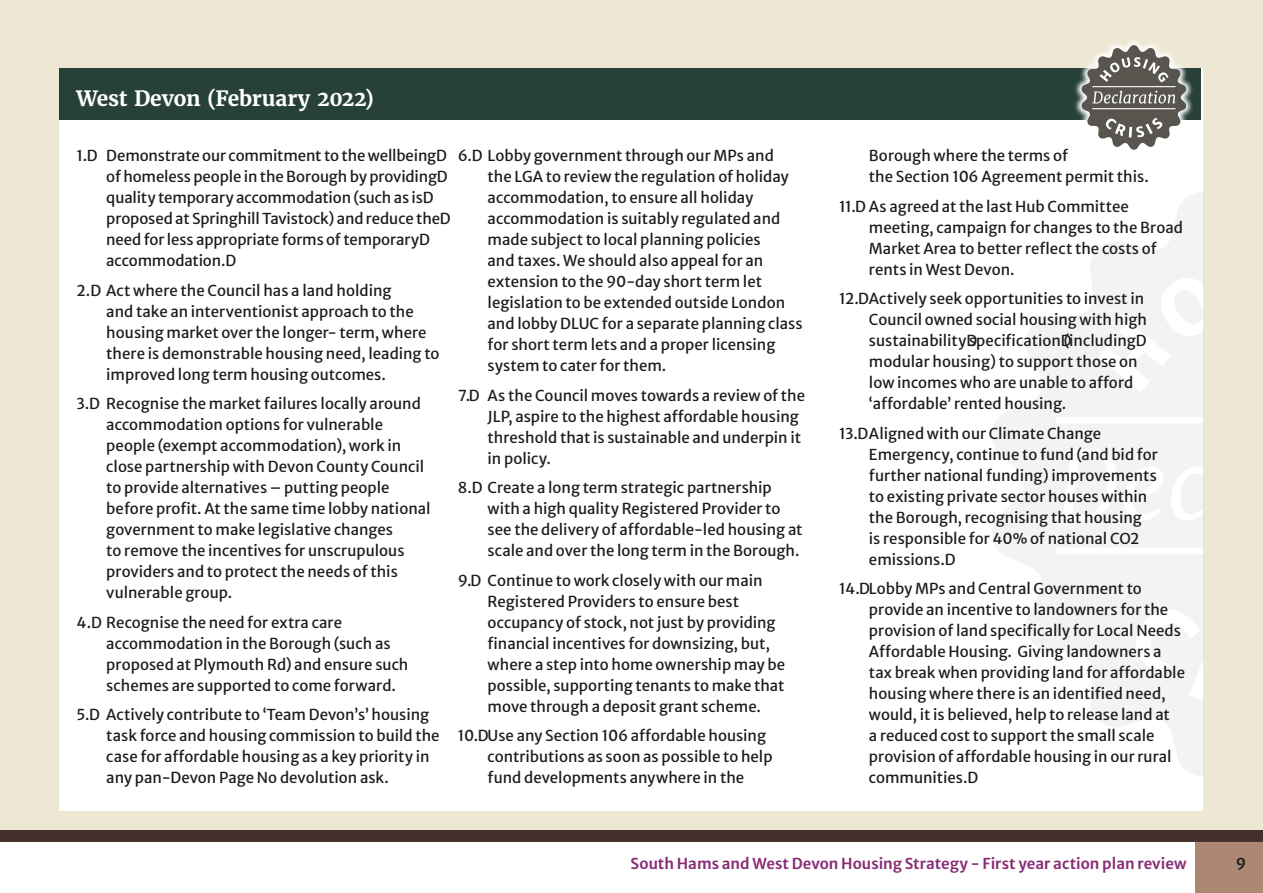
<style>
.page{position:relative;width:1263px;height:893px;background:#fff}
.page>*{position:absolute;margin:0;border:0;box-sizing:border-box;transform-origin:0 0}
.t1{font:700 21px "Merriweather";letter-spacing:-.015em;color:#fff}
.t2{font:15px/21px "Merriweather Sans";color:#1d1d1b}
.t3{font:600 15px "Merriweather Sans";color:#892c76}
.t4{font:600 15px "Merriweather Sans";color:#1d1d1b}
</style>
<div class="page">
<div style="left:0;top:830px;width:1263px;height:12px;background:#43302b"></div>
<div style="left:1195px;top:842px;width:68px;height:51px;background:#ac8874"></div>
<div style="left:0;top:0;width:1263px;height:830px;background:#ede7d3"></div>
<div style="left:60px;top:68px;width:1143px;height:742px;background:#fff"></div>
<svg style="left:992px;top:192px;width:211px;height:584px;fill:#f7f7f6"></svg>
<svg style="left:1098px;top:247px;width:105px;height:149px"></svg>
<svg style="left:1135px;top:604px;width:68px;height:117px"></svg>
<svg style="left:1056px;top:444px;width:147px;height:77px"></svg>
<div style="left:1055px;top:417px;width:148px;height:7px;background:#fff"></div>
<div style="left:1055px;top:548px;width:148px;height:6px;background:#fff"></div>
<div style="left:60px;top:68px;width:1141px;height:52px;background:#274138"></div>
<svg style="left:1075px;top:41px;width:118px;height:79px"></svg>
<svg style="left:1081px;top:45px;width:105px;height:105px"></svg>
<hr style="left:1092px;top:86px;width:83px;height:1px;background:#fff">
<hr style="left:1092px;top:108px;width:83px;height:1px;background:#fff">
<p class="t1" style="left:77px;top:85px;width:299px">West Devon (February 2022)</p>
<p class="t2" style="left:106px;top:144px;width:346px;text-indent:-30px">1.D Demonstrate our commitment to the wellbeingD of homeless people in the Borough by providingD quality temporary accommodation (such as isD proposed at Springhill Tavistock) and reduce theD need for less appropriate forms of temporaryD accommodation.D</p>
<p class="t2" style="left:106px;top:278px;width:335px;text-indent:-30px">2.D Act where the Council has a land holding<br>and take an interventionist approach to the housing market over the longer- term, where there is demonstrable housing need, leading to improved long term housing outcomes.</p>
<p class="t2" style="left:106px;top:392px;width:326px;text-indent:-30px">3.D Recognise the market failures locally around accommodation options for vulnerable people (exempt accommodation), work in close partnership with Devon County Council to provide alternatives – putting people before profit. At the same time lobby national government to make legislative changes<br>to remove the incentives for unscrupulous providers and to protect the needs of this vulnerable group.</p>
<p class="t2" style="left:106px;top:610px;width:304px;text-indent:-30px">4.D Recognise the need for extra care accommodation in the Borough (such as proposed at Plymouth Rd) and ensure such schemes are supported to come forward.</p>
<p class="t2" style="left:106px;top:703px;width:335px;text-indent:-30px">5.D Actively contribute to ‘Team Devon’s’ housing task force and housing commission to build the case for affordable housing as a key priority in any pan-Devon Page No devolution ask.</p>
<p class="t2" style="left:488px;top:144px;width:316px;text-indent:-30px">6.D Lobby government through our MPs and<br>the LGA to review the regulation of holiday accommodation, to ensure all holiday accommodation is suitably regulated and made subject to local planning policies<br>and taxes. We should also appeal for an extension to the 90-day short term let legislation to be extended outside London and lobby DLUC for a separate planning class for short term lets and a proper licensing system to cater for them.</p>
<p class="t2" style="left:488px;top:383px;width:319px;text-indent:-30px">7.D As the Council moves towards a review of the JLP, aspire to the highest affordable housing threshold that is sustainable and underpin it in policy.</p>
<p class="t2" style="left:488px;top:476px;width:316px;text-indent:-30px">8.D Create a long term strategic partnership with a high quality Registered Provider to see the delivery of affordable-led housing at scale and over the long term in the Borough.</p>
<p class="t2" style="left:488px;top:568px;width:299px;text-indent:-30px">9.D Continue to work closely with our main Registered Providers to ensure best occupancy of stock, not just by providing financial incentives for downsizing, but, where a step into home ownership may be possible, supporting tenants to make that move through a deposit grant scheme.</p>
<p class="t2" style="left:488px;top:724px;width:286px;text-indent:-30px">10.DUse any Section 106 affordable housing contributions as soon as possible to help fund developments anywhere in the</p>
<p class="t2" style="left:869px;top:144px;width:281px">Borough where the terms of<br>the Section 106 Agreement permit this.</p>
<p class="t2" style="left:869px;top:194px;width:316px;text-indent:-30px">11.D As agreed at the last Hub Committee meeting, campaign for changes to the Broad Market Area to better reflect the costs of rents in West Devon.</p>
<p class="t2" style="left:869px;top:287px;width:280px;text-indent:-30px">12.DActively seek opportunities to invest in Council owned social housing with high sustainabilityDspecificationD(includingD modular housing) to support those on low incomes who are unable to afford ‘affordable’ rented housing.</p>
<p class="t2" style="left:869px;top:421px;width:290px;text-indent:-30px">13.DAligned with our Climate Change Emergency, continue to fund (and bid for further national funding) improvements to existing private sector houses within the Borough, recognising that housing<br>is responsible for 40% of national CO2 emissions.D</p>
<p class="t2" style="left:869px;top:577px;width:318px;text-indent:-30px">14.DLobby MPs and Central Government to provide an incentive to landowners for the provision of land specifically for Local Needs Affordable Housing. Giving landowners a tax break when providing land for affordable housing where there is an identified need, would, it is believed, help to release land at<br>a reduced cost to support the small scale provision of affordable housing in our rural communities.D</p>
<p class="t3" style="left:631px;top:851px;width:557px">South Hams and West Devon Housing Strategy - First year action plan review</p>
<p class="t4" style="left:1236px;top:851px;width:12px">9</p>
</div>
